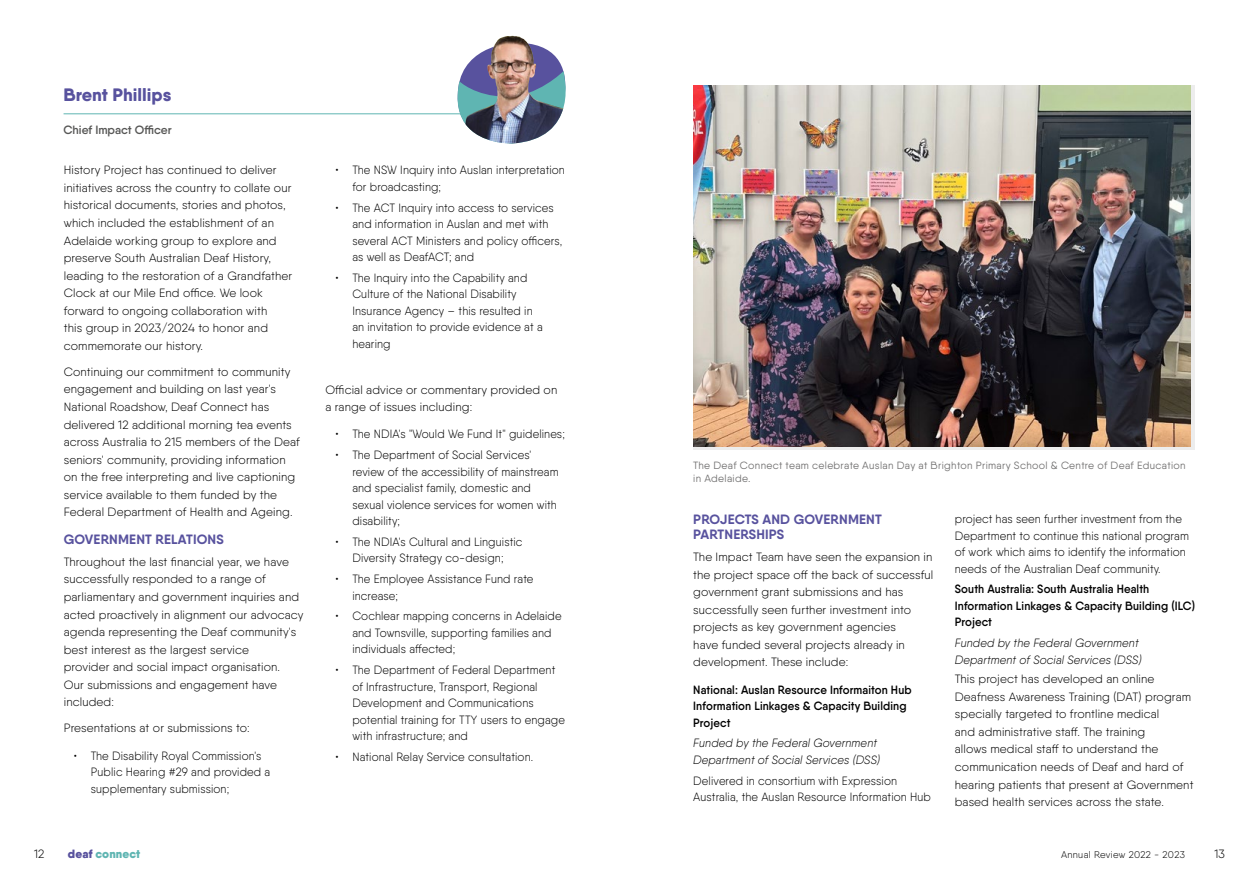
<style>
.page{position:relative;width:1259px;height:893px;background:#fff}
.page>*{position:absolute;margin:0;border:0;box-sizing:border-box;transform-origin:0 0}
.t1{font:800 18px "Qanelas Soft";color:#58529e}
.t2{font:700 13.5px/15px "Qanelas Soft";letter-spacing:.01em;color:#58529e}
.t3{font:300 12px/17.5px "Qanelas Soft";letter-spacing:.01em;color:#000}
.t4{font:300 12px/16.5px "Qanelas Soft";letter-spacing:.01em;color:#000;scale:.95 1}
.t5{font:600 12px/16.5px "Qanelas Soft";letter-spacing:.01em;color:#000;scale:.95 1}
.t6{font:italic 300 12px/16.5px "Qanelas Soft";letter-spacing:.01em;color:#000;scale:.95 1}
.t7{font:600 12px "Qanelas Soft";color:#575756}
.t8{font:900 12px "Qanelas Soft";letter-spacing:.01em;color:#5fb5b2}
.t9{font:10.5px/13.5px "Qanelas Soft";letter-spacing:.03em;color:#706f6f}
.t10{font:300 9.75px "Qanelas Soft";letter-spacing:.03em;color:#000}
.s1{color:#58529e}
</style>
<div class="page">
<img style="left:693px;top:85px;width:497px;height:362px">
<hr style="left:64px;top:113px;width:459px;height:1px;background:#5fb5b2">
<svg style="left:446px;top:68px;width:120px;height:55px"></svg>
<img style="left:465px;top:36px;width:98px;height:108px">
<h1 class="t1" style="left:64px;top:83px;width:109px">Brent Phillips</h1>
<p class="t7" style="left:64px;top:123px;width:110px">Chief Impact Officer</p>
<p class="t3" style="left:64px;top:161px;width:230px">History Project has continued to deliver initiatives across the country to collate our historical documents, stories and photos, which included the establishment of an Adelaide working group to explore and preserve South Australian Deaf History, leading to the restoration of a Grandfather Clock at our Mile End office. We look forward to ongoing collaboration with<br>this group in 2023/2024 to honor and commemorate our history.</p>
<p class="t3" style="left:64px;top:363px;width:238px">Continuing our commitment to community engagement and building on last year's National Roadshow, Deaf Connect has delivered 12 additional morning tea events across Australia to 215 members of the Deaf seniors' community, providing information on the free interpreting and live captioning service available to them funded by the Federal Department of Health and Ageing.</p>
<p class="t2" style="left:64px;top:532px;width:161px">GOVERNMENT RELATIONS</p>
<p class="t3" style="left:64px;top:553px;width:241px">Throughout the last financial year, we have successfully responded to a range of parliamentary and government inquiries and acted proactively in alignment our advocacy agenda representing the Deaf community's best interest as the largest service<br>provider and social impact organisation.<br>Our submissions and engagement have included:</p>
<p class="t3" style="left:64px;top:719px;width:187px">Presentations at or submissions to:</p>
<p class="t4" style="left:91px;top:747px;width:190px;text-indent:-17px">• The Disability Royal Commission's<br>Public Hearing #29 and provided a supplementary submission;</p>
<p class="t4" style="left:352px;top:162px;width:225px;text-indent:-17px">• The NSW Inquiry into Auslan interpretation for broadcasting;</p>
<p class="t4" style="left:352px;top:199px;width:222px;text-indent:-17px">• The ACT Inquiry into access to services and information in Auslan and met with several ACT Ministers and policy officers, as well as DeafACT; and</p>
<p class="t4" style="left:352px;top:269px;width:202px;text-indent:-17px">• The Inquiry into the Capability and<br>Culture of the National Disability<br>Insurance Agency – this resulted in an invitation to provide evidence at a hearing</p>
<p class="t3" style="left:325px;top:381px;width:233px">Official advice or commentary provided on a range of issues including:</p>
<p class="t4" style="left:335px;top:426px;width:243px">• The NDIA's "Would We Fund It" guidelines;</p>
<p class="t4" style="left:352px;top:446px;width:218px;text-indent:-17px">• The Department of Social Services' review of the accessibility of mainstream and specialist family, domestic and sexual violence services for women with disability;</p>
<p class="t4" style="left:335px;top:533px;width:198px;text-align:center">• The NDIA's Cultural and Linguistic<br>Diversity Strategy co-design;</p>
<p class="t4" style="left:352px;top:570px;width:192px;text-indent:-17px">• The Employee Assistance Fund rate increase;</p>
<p class="t4" style="left:352px;top:608px;width:222px;text-indent:-17px">• Cochlear mapping concerns in Adelaide and Townsville, supporting families and individuals affected;</p>
<p class="t4" style="left:352px;top:661px;width:225px;text-indent:-17px">• The Department of Federal Department of Infrastructure, Transport, Regional Development and Communications potential training for TTY users to engage with infrastructure; and</p>
<p class="t4" style="left:335px;top:748px;width:210px">• National Relay Service consultation.</p>
<p class="t9" style="left:693px;top:458px;width:494px">The Deaf Connect team celebrate Auslan Day at Brighton Primary School &amp; Centre of Deaf Education in Adelaide.</p>
<p class="t2" style="left:693px;top:512px;width:190px">PROJECTS AND GOVERNMENT<br>PARTNERSHIPS</p>
<p class="t3" style="left:693px;top:548px;width:242px">The Impact Team have seen the expansion in the project space off the back of successful government grant submissions and has successfully seen further investment into projects as key government agencies<br>have funded several projects already in development. These include:</p>
<p class="t5" style="left:693px;top:681px;width:231px">National: Auslan Resource Informaiton Hub<br>Information Linkages &amp; Capacity Building<br>Project</p>
<p class="t6" style="left:693px;top:735px;width:198px">Funded by the Federal Government<br>Department of Social Services (DSS)</p>
<p class="t4" style="left:693px;top:772px;width:252px">Delivered in consortium with Expression<br>Australia, the Auslan Resource Information Hub</p>
<p class="t4" style="left:955px;top:510px;width:248px">project has seen further investment from the Department to continue this national program of work which aims to identify the information needs of the Australian Deaf community.</p>
<p class="t5" style="left:955px;top:581px;width:254px">South Australia: South Australia Health<br>Information Linkages &amp; Capacity Building (ILC)<br>Project</p>
<p class="t6" style="left:955px;top:634px;width:198px">Funded by the Federal Government<br>Department of Social Services (DSS)</p>
<p class="t3" style="left:955px;top:670px;width:240px">This project has developed an online Deafness Awareness Training (DAT) program specially targeted to frontline medical<br>and administrative staff. The training<br>allows medical staff to understand the communication needs of Deaf and hard of hearing patients that present at Government based health services across the state.</p>
<p class="t3" style="left:34px;top:845px;width:12px">12</p>
<p class="t8" style="left:68px;top:846px;width:74px"><span class="s1">deaf</span> connect</p>
<p class="t10" style="left:1061px;top:849px;width:125px">Annual Review 2022 - 2023</p>
<p class="t3" style="left:1214px;top:845px;width:12px">13</p>
</div>
